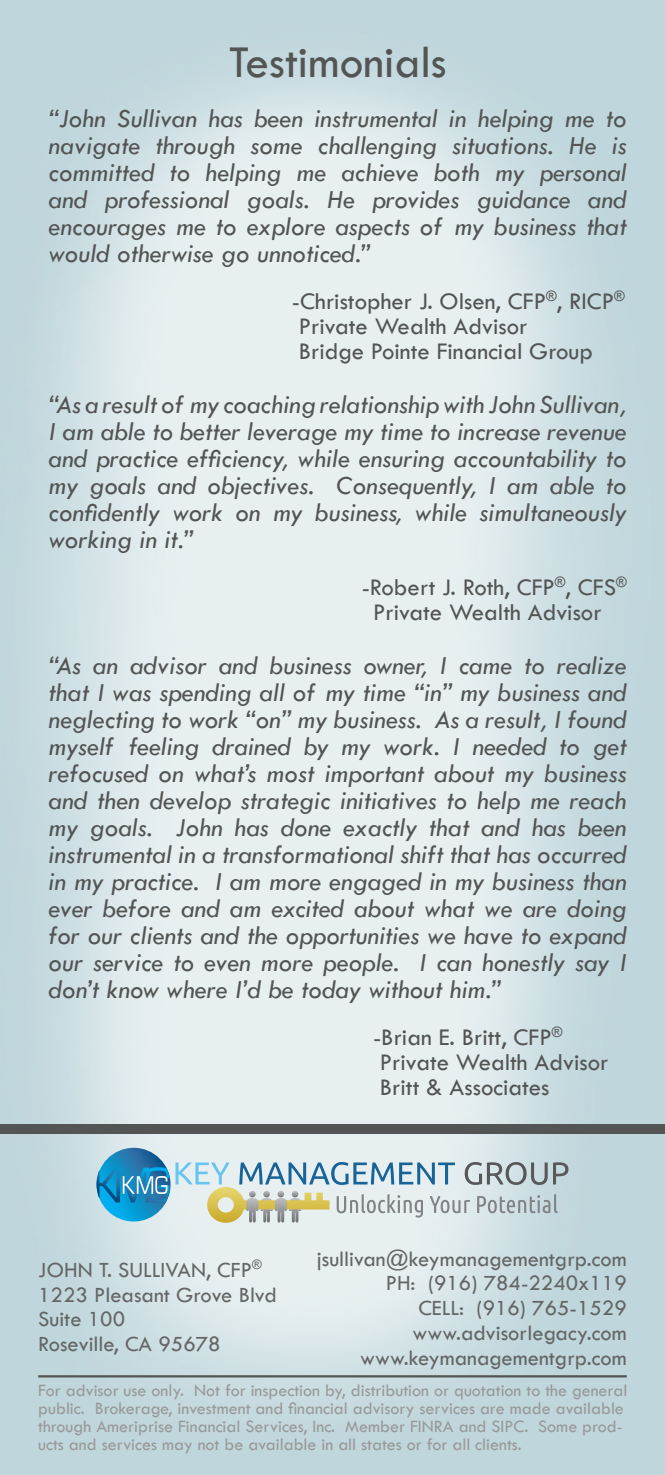
<style>
.page{position:relative;width:665px;height:1475px;background:#fff}
.page>*{position:absolute;margin:0;border:0;box-sizing:border-box;transform-origin:0 0}
.t1{font:47.25px "Tw Cen";color:#535554}
.t2{font:italic 27px/27px "Tw Cen";color:#535554;text-align:justify}
.t3{font:24.75px "Tw Cen";color:#535554}
.t4{font:22.5px "Tw Cen";color:#646665}
.t5{font:18px/18px "Tw Cen";color:#999}
</style>
<div class="page">
<img style="left:0;top:0;width:664px;height:1474px">
<svg style="left:97px;top:1147px;width:73px;height:74px"></svg>
<svg style="left:96px;top:1161px;width:472px;height:61px;background:#afc9d0"></svg>
<hr style="left:38px;top:1374px;width:588px;height:3px;background:#535554">
<div style="left:0;top:1124px;width:664px;height:10px;background:#535554"></div>
<p class="t1" style="left:228px;top:34px;width:219px">Testimonials</p>
<p class="t2" style="left:49px;top:104px;width:579px">“John Sullivan has been instrumental in helping me to navigate through some challenging situations. He is committed to helping me achieve both my personal and professional goals. He provides guidance and encourages me to explore aspects of my business that would otherwise go unnoticed.”</p>
<p class="t3" style="left:292px;top:286px;width:334px">-Christopher J. Olsen, CFP<sup>®</sup>, RICP<sup>®</sup></p>
<p class="t3" style="left:298px;top:311px;width:230px">Private Wealth Advisor</p>
<p class="t3" style="left:298px;top:336px;width:295px">Bridge Pointe Financial Group</p>
<p class="t2" style="left:49px;top:390px;width:579px">“As a result of my coaching relationship with John Sullivan, I am able to better leverage my time to increase revenue and practice efficiency, while ensuring accountability to my goals and objectives. Consequently, I am able to confidently work on my business, while simultaneously working in it.”</p>
<p class="t3" style="left:361px;top:572px;width:266px">-Robert J. Roth, CFP<sup>®</sup>, CFS<sup>®</sup></p>
<p class="t3" style="left:373px;top:597px;width:230px">Private Wealth Advisor</p>
<p class="t2" style="left:49px;top:651px;width:579px">“As an advisor and business owner, I came to realize that I was spending all of my time “in” my business and neglecting to work “on” my business. As a result, I found myself feeling drained by my work. I needed to get refocused on what’s most important about my business and then develop strategic initiatives to help me reach my goals. John has done exactly that and has been instrumental in a transformational shift that has occurred in my practice. I am more engaged in my business than ever before and am excited about what we are doing for our clients and the opportunities we have to expand our service to even more people. I can honestly say I don’t know where I’d be today without him.”</p>
<p class="t3" style="left:373px;top:1022px;width:191px">-Brian E. Britt, CFP<sup>®</sup></p>
<p class="t3" style="left:379px;top:1047px;width:230px">Private Wealth Advisor</p>
<p class="t3" style="left:379px;top:1071px;width:171px">Britt &amp; Associates</p>
<p class="t4" style="left:317px;top:1244px;width:311px">jsullivan@keymanagementgrp.com</p>
<p class="t4" style="left:385px;top:1269px;width:242px">PH: (916) 784-2240x119</p>
<p class="t4" style="left:418px;top:1294px;width:210px">CELL: (916) 765-1529</p>
<p class="t4" style="left:412px;top:1319px;width:216px">www.advisorlegacy.com</p>
<p class="t4" style="left:360px;top:1343px;width:268px">www.keymanagementgrp.com</p>
<p class="t4" style="left:38px;top:1256px;width:225px">JOHN T. SULLIVAN, CFP<sup>®</sup></p>
<p class="t4" style="left:38px;top:1280px;width:240px">1223 Pleasant Grove Blvd</p>
<p class="t4" style="left:38px;top:1305px;width:88px">Suite 100</p>
<p class="t4" style="left:38px;top:1330px;width:184px">Roseville, CA 95678</p>
<p class="t5" style="left:38px;top:1381px;width:590px">For advisor use only. Not for inspection by, distribution or quotation to the general public. Brokerage, investment and financial advisory services are made available through Ameriprise Financial Services, Inc. Member FINRA and SIPC. Some prod&shy;ucts and services may not be available in all states or for all clients.</p>
</div>
